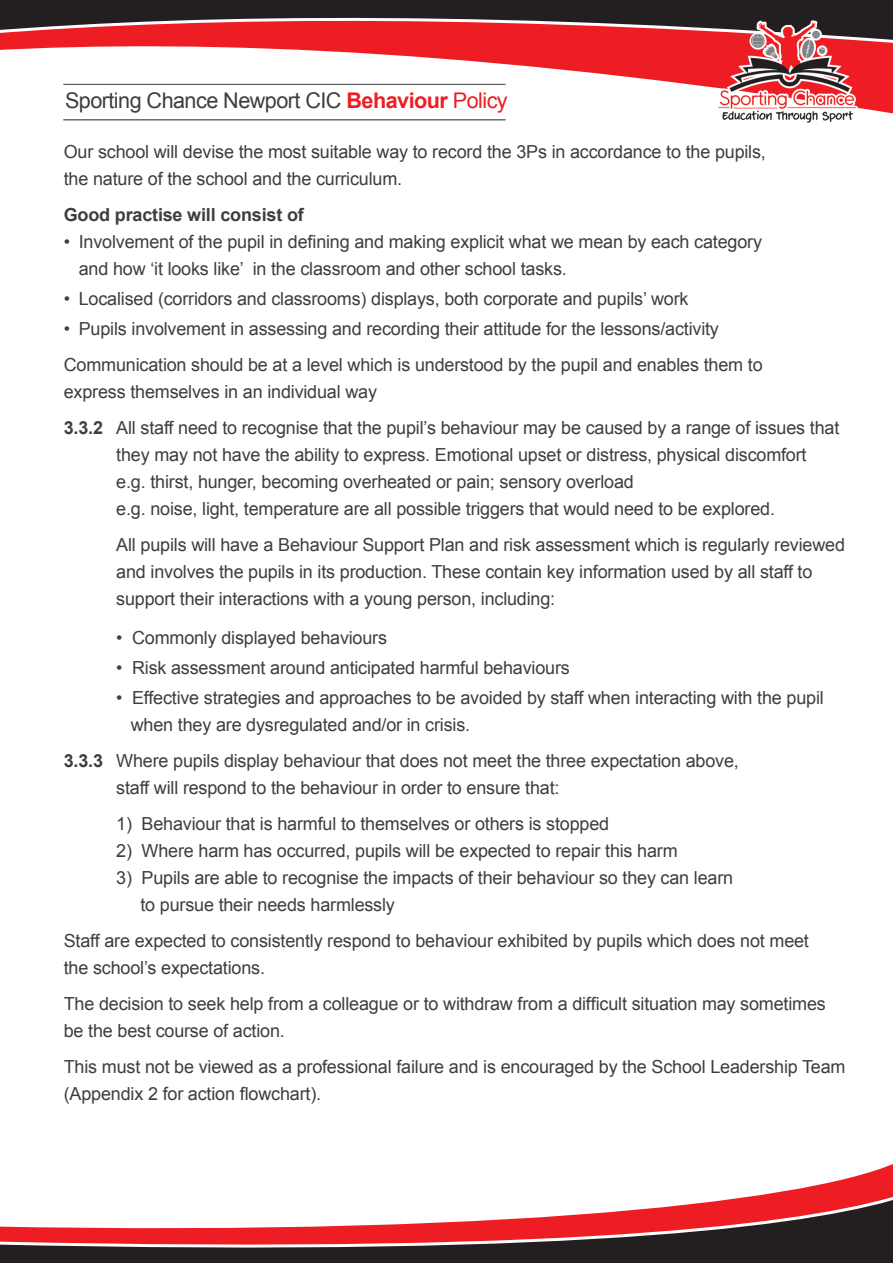
<style>
.page{position:relative;width:893px;height:1263px;background:#fff}
.page>*{position:absolute;margin:0;border:0;box-sizing:border-box;transform-origin:0 0}
.t1{font:21.6px "Arial";letter-spacing:-.025em;color:#3e3e3f}
.t2{font:18px/27px "Arial";letter-spacing:-.01em;color:#3e3e3f}
.t3{font:700 18px "Arial";letter-spacing:-.01em;color:#3e3e3f}
.s1{font-weight:700;color:#ee1d23}
.s2{color:#ee1d23}
.s3{font-weight:700}
</style>
<div class="page">
<div style="left:0;top:1257px;width:893px;height:6px;background:#231f20"></div>
<svg style="left:0;top:1164px;width:893px;height:93px"></svg>
<div style="left:0;top:0;width:893px;height:13px;background:#231f20"></div>
<svg style="left:0;top:13px;width:893px;height:108px"></svg>
<img style="left:715px;top:18px;width:145px;height:105px">
<hr style="left:63px;top:84px;width:443px;height:1px;background:#3e3e3f">
<hr style="left:63px;top:119px;width:443px;height:1px;background:#231f20">
<p class="t1" style="left:65px;top:87px;width:444px">Sporting Chance Newport CIC <span class="s1">Behaviour</span> <span class="s2">Policy</span></p>
<p class="t2" style="left:64px;top:138px;width:704px">Our school will devise the most suitable way to record the 3Ps in accordance to the pupils,</p>
<p class="t2" style="left:64px;top:165px;width:340px">the nature of the school and the curriculum.</p>
<p class="t3" style="left:64px;top:202px;width:242px">Good practise will consist of</p>
<p class="t2" style="left:64px;top:228px;width:700px">• Involvement of the pupil in defining and making explicit what we mean by each category</p>
<p class="t2" style="left:79px;top:255px;width:490px">and how ‘it looks like’ in the classroom and other school tasks.</p>
<p class="t2" style="left:64px;top:285px;width:626px">• Localised (corridors and classrooms) displays, both corporate and pupils’ work</p>
<p class="t2" style="left:64px;top:315px;width:657px">• Pupils involvement in assessing and recording their attitude for the lessons/activity</p>
<p class="t2" style="left:64px;top:351px;width:700px">Communication should be at a level which is understood by the pupil and enables them to</p>
<p class="t2" style="left:64px;top:378px;width:315px">express themselves in an individual way</p>
<p class="t2" style="left:64px;top:414px;width:777px"><span class="s3">3.3.2</span> All staff need to recognise that the pupil’s behaviour may be caused by a range of issues that</p>
<p class="t2" style="left:116px;top:441px;width:692px">they may not have the ability to express. Emotional upset or distress, physical discomfort</p>
<p class="t2" style="left:116px;top:468px;width:519px">e.g. thirst, hunger, becoming overheated or pain; sensory overload</p>
<p class="t2" style="left:116px;top:495px;width:660px">e.g. noise, light, temperature are all possible triggers that would need to be explored.</p>
<p class="t2" style="left:116px;top:531px;width:730px">All pupils will have a Behaviour Support Plan and risk assessment which is regularly reviewed</p>
<p class="t2" style="left:116px;top:558px;width:698px">and involves the pupils in its production. These contain key information used by all staff to</p>
<p class="t2" style="left:116px;top:585px;width:440px">support their interactions with a young person, including:</p>
<p class="t2" style="left:116px;top:624px;width:272px">• Commonly displayed behaviours</p>
<p class="t2" style="left:116px;top:654px;width:455px">• Risk assessment around anticipated harmful behaviours</p>
<p class="t2" style="left:116px;top:684px;width:709px">• Effective strategies and approaches to be avoided by staff when interacting with the pupil</p>
<p class="t2" style="left:131px;top:711px;width:341px">when they are dysregulated and/or in crisis.</p>
<p class="t2" style="left:64px;top:747px;width:676px"><span class="s3">3.3.3</span> Where pupils display behaviour that does not meet the three expectation above,</p>
<p class="t2" style="left:116px;top:774px;width:445px">staff will respond to the behaviour in order to ensure that:</p>
<p class="t2" style="left:116px;top:810px;width:494px">1) Behaviour that is harmful to themselves or others is stopped</p>
<p class="t2" style="left:116px;top:837px;width:563px">2) Where harm has occurred, pupils will be expected to repair this harm</p>
<p class="t2" style="left:116px;top:864px;width:618px">3) Pupils are able to recognise the impacts of their behaviour so they can learn</p>
<p class="t2" style="left:140px;top:891px;width:256px">to pursue their needs harmlessly</p>
<p class="t2" style="left:64px;top:927px;width:747px">Staff are expected to consistently respond to behaviour exhibited by pupils which does not meet</p>
<p class="t2" style="left:64px;top:954px;width:203px">the school’s expectations.</p>
<p class="t2" style="left:64px;top:990px;width:764px">The decision to seek help from a colleague or to withdraw from a difficult situation may sometimes</p>
<p class="t2" style="left:64px;top:1017px;width:223px">be the best course of action.</p>
<p class="t2" style="left:64px;top:1053px;width:783px">This must not be viewed as a professional failure and is encouraged by the School Leadership Team (Appendix 2 for action flowchart).</p>
</div>
